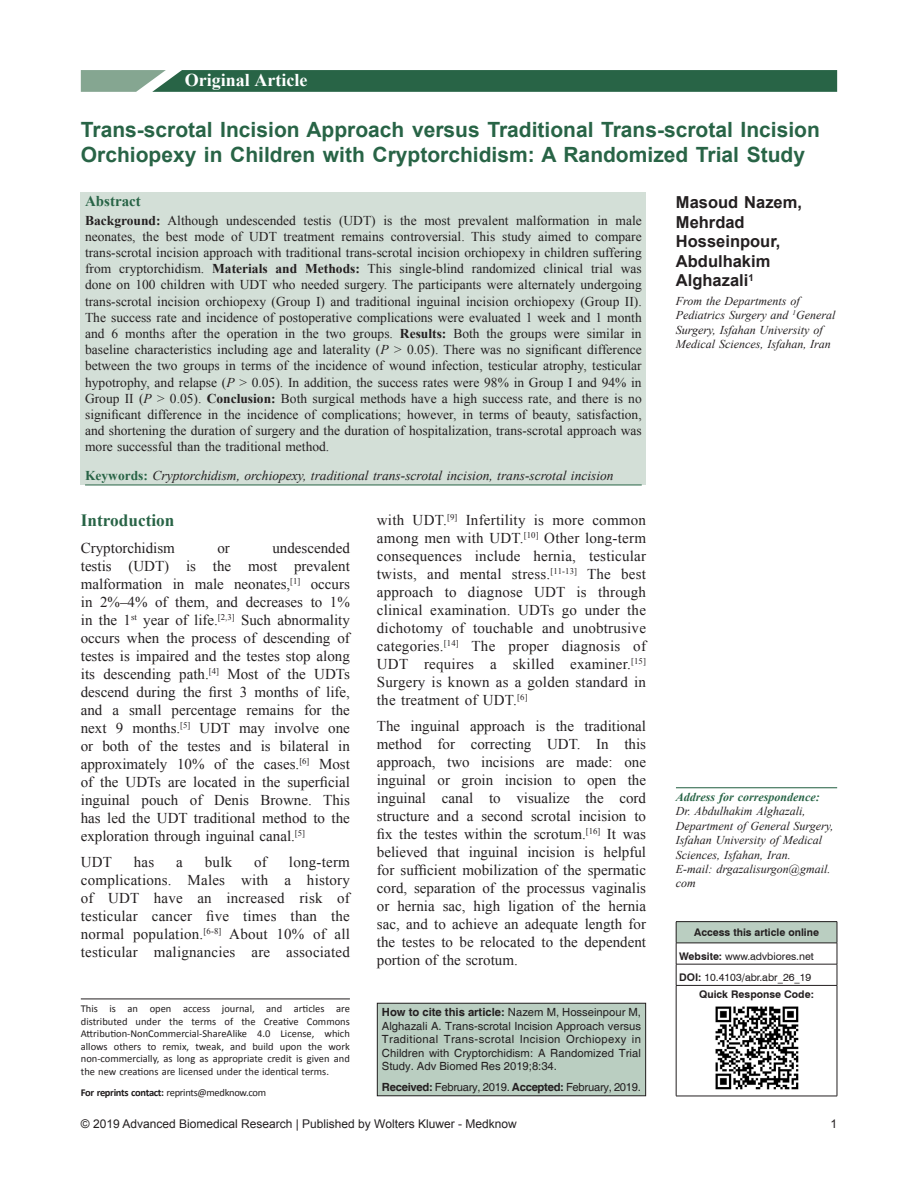
<style>
.page{position:relative;width:918px;height:1188px;background:#fff}
.page>*{position:absolute;margin:0;border:0;box-sizing:border-box;transform-origin:0 0}
.AT{font:700 21px/25.2px "Arial";color:#286446}
.AH{font:700 18px "Times New Roman";color:#fff}
.t1{font:700 17.25px "Times New Roman";color:#286446}
.AU{font:700 16.5px/19.5px "Arial";color:#231f20}
.TX{font:15px/18px "Times New Roman";color:#231f20;text-align:justify}
.ABSH{font:700 15px "Times New Roman";color:#286446}
.ABS{font:13.5px/16.2px "Times New Roman";color:#231f20;text-align:justify}
.KWD{font:italic 13.5px "Times New Roman";color:#231f20}
.ADD{font:italic 12px/14.4px "Times New Roman";color:#231f20}
.AFF{font:italic 12px/14.4px "Times New Roman";color:#231f20}
.t2{font:12px "Arial";color:#231f20}
.HTC{font:11.25px/13.5px "Helvetica";letter-spacing:.005em;color:#231f20;text-align:justify}
.HIS{font:11.25px "Helvetica";letter-spacing:-.025em;color:#231f20}
.OS{font:10.5px/12.6px "Calibri";color:#211d1e;text-align:justify}
.OS-2{font:10.5px "Calibri";letter-spacing:-.03em;color:#211d1e}
.Website{font:10.5px "Swiss 721 BT";color:#231f20}
.DOI{font:10.5px "Swiss 721 BT";color:#231f20}
.ATAO{font:700 10.5px "Swiss 721 BT";color:#231f20}
.QRC{font:700 10.5px "Swiss 721 BT";color:#231f20}
.s1{font-weight:700}
.s2{font-style:italic}
.s3{font-weight:700;font-style:normal;color:#286446}
.s4{font-weight:700;color:#286446}
</style>
<div class="page">
<hr style="left:676px;top:787px;width:161px;height:1px;background:#286446">
<div style="left:81px;top:192px;width:565px;height:293px;background:#d3dfd7"></div>
<hr style="left:85px;top:485px;width:557px;height:1px;background:#286446">
<svg style="left:81px;top:70px;width:756px;height:22px;background:#376e52"></svg>
<div style="left:676px;top:922px;width:161px;height:21px;background:#bacec1"></div>
<hr style="left:676px;top:943px;width:161px;height:1px;background:#231f20">
<hr style="left:676px;top:964px;width:161px;height:1px;background:#231f20">
<hr style="left:676px;top:985px;width:161px;height:1px;background:#231f20">
<hr style="left:676px;top:921px;width:161px;height:1px;background:#231f20">
<svg style="left:676px;top:922px;width:1px;height:63px"></svg>
<svg style="left:837px;top:922px;width:1px;height:63px"></svg>
<hr style="left:676px;top:986px;width:1px;height:110px;background:#231f20">
<hr style="left:837px;top:986px;width:1px;height:110px;background:#231f20">
<hr style="left:676px;top:1096px;width:161px;height:1px;background:#231f20">
<img style="left:715px;top:1006px;width:84px;height:84px">
<hr style="left:81px;top:999px;width:269px;height:1px;background:#231f20">
<div style="left:377px;top:1003px;width:269px;height:93px;background:#bacec1"></div>
<div style="left:377px;top:1003px;width:269px;height:93px;border:1px solid #231f20"></div>
<p class="AH" style="left:185px;top:68px;width:124px">Original Article</p>
<p class="AT" style="left:81px;top:118px;width:741px">Trans‑scrotal Incision Approach versus Traditional Trans‑scrotal Incision<br>Orchiopexy in Children with Cryptorchidism: A Randomized Trial Study</p>
<p class="ABSH" style="left:85px;top:191px;width:57px">Abstract</p>
<p class="ABS" style="left:85px;top:212px;width:558px"><span class="s1">Background:</span> Although undescended testis (UDT) is the most prevalent malformation in male neonates, the best mode of UDT treatment remains controversial. This study aimed to compare trans‑scrotal incision approach with traditional trans‑scrotal incision orchiopexy in children suffering from cryptorchidism. <span class="s1">Materials and Methods:</span> This single‑blind randomized clinical trial was done on 100 children with UDT who needed surgery. The participants were alternately undergoing trans‑scrotal incision orchiopexy (Group I) and traditional inguinal incision orchiopexy (Group II).<br>The success rate and incidence of postoperative complications were evaluated 1 week and 1 month and 6 months after the operation in the two groups. <span class="s1">Results:</span> Both the groups were similar in baseline characteristics including age and laterality (<span class="s2">P</span> &gt; 0.05). There was no significant difference between the two groups in terms of the incidence of wound infection, testicular atrophy, testicular hypotrophy, and relapse (<span class="s2">P</span> &gt; 0.05). In addition, the success rates were 98% in Group I and 94% in Group II (<span class="s2">P</span> &gt; 0.05). <span class="s1">Conclusion:</span> Both surgical methods have a high success rate, and there is no significant difference in the incidence of complications; however, in terms of beauty, satisfaction, and shortening the duration of surgery and the duration of hospitalization, trans‑scrotal approach was more successful than the traditional method.</p>
<p class="KWD" style="left:85px;top:467px;width:530px"><span class="s3">Keywords:</span> Cryptorchidism, orchiopexy, traditional trans‑scrotal incision, trans‑scrotal incision</p>
<h1 class="t1" style="left:81px;top:508px;width:95px">Introduction</h1>
<p class="TX" style="left:81px;top:538px;width:96px">Cryptorchidism</p>
<p class="TX" style="left:217px;top:538px;width:14px">or</p>
<p class="TX" style="left:81px;top:538px;width:271px;text-indent:192px">undescended testis (UDT) is the most prevalent malformation in male neonates,<sup>[1]</sup> occurs in 2%–4% of them, and decreases to 1% in the 1<sup>st</sup> year of life.<sup>[2,3]</sup> Such abnormality occurs when the process of descending of testes is impaired and the testes stop along its descending path.<sup>[4]</sup> Most of the UDTs descend during the first 3 months of life, and a small percentage remains for the next 9 months.<sup>[5]</sup> UDT may involve one or both of the testes and is bilateral in approximately 10% of the cases.<sup>[6]</sup> Most of the UDTs are located in the superficial inguinal pouch of Denis Browne. This has led the UDT traditional method to the exploration through inguinal canal.<sup>[5]</sup></p>
<p class="TX" style="left:81px;top:853px;width:33px">UDT</p>
<p class="TX" style="left:134px;top:853px;width:22px">has</p>
<p class="TX" style="left:176px;top:853px;width:8px">a</p>
<p class="TX" style="left:205px;top:853px;width:29px">bulk</p>
<p class="TX" style="left:254px;top:853px;width:14px">of</p>
<p class="TX" style="left:81px;top:853px;width:271px;text-indent:208px">long‑term complications. Males with a history of UDT have an increased risk of testicular cancer five times than the normal population.<sup>[6‑8]</sup> About 10% of all testicular malignancies are associated</p>
<p class="OS" style="left:81px;top:1002px;width:271px">This is an open access journal, and articles are distributed under the terms of the Creative Commons Attribution‑NonCommercial‑ShareAlike 4.0 License, which allows others to remix, tweak, and build upon the work non‑commercially, as long as appropriate credit is given and the new creations are licensed under the identical terms.</p>
<p class="OS-2" style="left:81px;top:1085px;width:187px"><span class="s1">For reprints contact:</span> reprints@medknow.com</p>
<p class="TX" style="left:377px;top:511px;width:271px">with UDT.<sup>[9]</sup> Infertility is more common among men with UDT.<sup>[10]</sup> Other long‑term consequences include hernia, testicular twists, and mental stress.<sup>[11‑13]</sup> The best approach to diagnose UDT is through clinical examination. UDTs go under the dichotomy of touchable and unobtrusive categories.<sup>[14]</sup> The proper diagnosis of UDT requires a skilled examiner.<sup>[15] </sup>Surgery is known as a golden standard in the treatment of UDT.<sup>[6]</sup></p>
<p class="TX" style="left:377px;top:717px;width:271px">The inguinal approach is the traditional method for correcting UDT. In this approach, two incisions are made: one inguinal or groin incision to open the inguinal canal to visualize the cord structure and a second scrotal incision to fix the testes within the scrotum.<sup>[16]</sup> It was believed that inguinal incision is helpful for sufficient mobilization of the spermatic cord, separation of the processus vaginalis or hernia sac, high ligation of the hernia sac, and to achieve an adequate length for the testes to be relocated to the dependent portion of the scrotum.</p>
<p class="HTC" style="left:382px;top:1006px;width:261px"><span class="s1">How to cite this article:</span> Nazem M, Hosseinpour M, Alghazali A. Trans-scrotal Incision Approach versus Traditional Trans-scrotal Incision Orchiopexy in Children with Cryptorchidism: A Randomized Trial Study. Adv Biomed Res 2019;8:34.</p>
<p class="HIS" style="left:382px;top:1081px;width:261px"><span class="s1">Received:</span> February, 2019. <span class="s1">Accepted:</span> February, 2019.</p>
<p class="AU" style="left:676px;top:193px;width:128px">Masoud Nazem,<br>Mehrdad<br>Hosseinpour,<br>Abdulhakim<br>Alghazali<sup>1</sup></p>
<p class="AFF" style="left:676px;top:293px;width:161px">From the Departments of<br>Pediatrics Surgery and <sup>1</sup>General<br>Surgery, Isfahan University of<br>Medical Sciences, Isfahan, Iran</p>
<p class="ADD" style="left:676px;top:790px;width:159px"><span class="s4">Address for correspondence:<br></span>Dr. Abdulhakim Alghazali,<br>Department of General Surgery,<br>Isfahan University of Medical<br>Sciences, Isfahan, Iran.<br>E‑mail: drgazalisurgon@gmail. com</p>
<p class="ATAO" style="left:694px;top:925px;width:126px">Access this article online</p>
<p class="Website" style="left:679px;top:949px;width:136px"><span class="s1">Website:</span> www.advbiores.net</p>
<p class="DOI" style="left:679px;top:971px;width:134px"><span class="s1">DOI:</span> 10.4103/abr.abr_26_19</p>
<p class="QRC" style="left:699px;top:987px;width:116px">Quick Response Code:</p>
<p class="t2" style="left:81px;top:1116px;width:437px">© 2019 Advanced Biomedical Research | Published by Wolters Kluwer ‑ Medknow</p>
<p class="t2" style="left:830px;top:1116px;width:8px">1</p>
</div>
